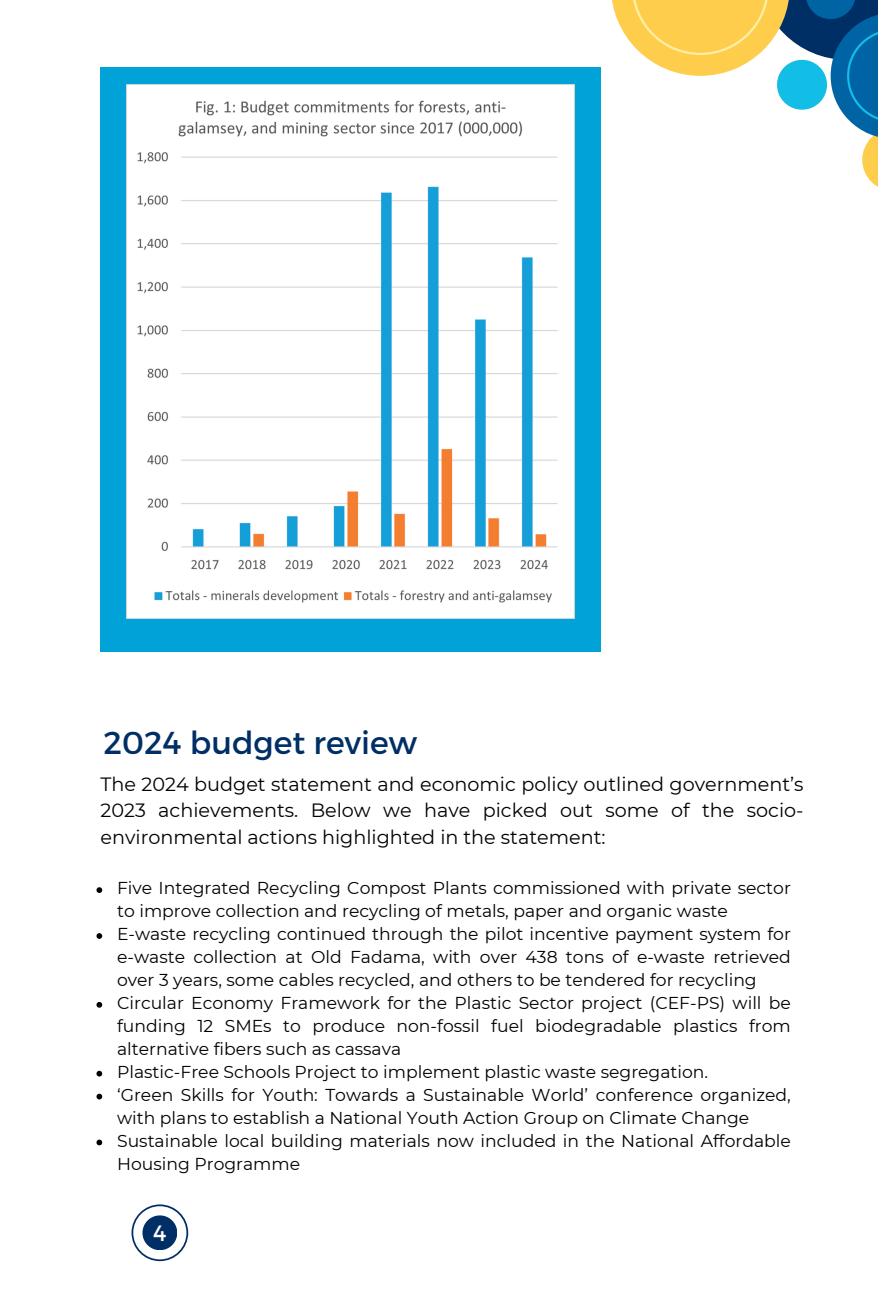
<style>
.page{position:relative;width:878px;height:1304px;background:#fff}
.page>*{position:absolute;margin:0;border:0;box-sizing:border-box;transform-origin:0 0}
.t1{font:31.6px "Montserrat";color:#002f65}
.t2{font:22.2px "Montserrat";color:#fff}
.t3{font:19.2px/26.6px "Montserrat";color:#000;text-align:justify}
.t4{font:17.2px/23px "Montserrat";color:#000}
</style>
<div class="page">
<svg style="left:612px;top:0;width:266px;height:187px"></svg>
<div style="left:101px;top:67px;width:500px;height:585px;background:#00a2d8"></div>
<img style="left:127px;top:85px;width:447px;height:534px">
<svg style="left:96px;top:887px;width:6px;height:6px"></svg>
<svg style="left:96px;top:933px;width:6px;height:6px"></svg>
<svg style="left:96px;top:1002px;width:6px;height:5px"></svg>
<svg style="left:96px;top:1070px;width:6px;height:6px"></svg>
<svg style="left:96px;top:1093px;width:6px;height:6px"></svg>
<svg style="left:96px;top:1139px;width:6px;height:6px"></svg>
<svg style="left:132px;top:1204px;width:56px;height:57px"></svg>
<h2 class="t1" style="left:104px;top:722px;width:315px">2024 budget review</h2>
<h1 class="t3" style="left:101px;top:770px;width:704px">The 2024 budget statement and economic policy outlined government’s 2023 achievements. Below we have picked out some of the socio&shy;environmental actions highlighted in the statement:</h1>
<p class="t4" style="left:117px;top:876px;width:675px">Five Integrated Recycling Compost Plants commissioned with private sector to improve collection and recycling of metals, paper and organic waste</p>
<p class="t4" style="left:117px;top:922px;width:675px;text-align:justify">E-waste recycling continued through the pilot incentive payment system for e-waste collection at Old Fadama, with over 438 tons of e-waste retrieved over 3 years, some cables recycled, and others to be tendered for recycling</p>
<p class="t4" style="left:117px;top:991px;width:675px;text-align:justify">Circular Economy Framework for the Plastic Sector project (CEF-PS) will be funding 12 SMEs to produce non-fossil fuel biodegradable plastics from alternative fibers such as cassava</p>
<p class="t4" style="left:117px;top:1060px;width:593px">Plastic-Free Schools Project to implement plastic waste segregation.</p>
<p class="t4" style="left:117px;top:1083px;width:675px">‘Green Skills for Youth: Towards a Sustainable World’ conference organized, with plans to establish a National Youth Action Group on Climate Change</p>
<p class="t4" style="left:117px;top:1129px;width:675px">Sustainable local building materials now included in the National Affordable<br>Housing Programme</p>
<p class="t2" style="left:153px;top:1218px;width:15px">4</p>
</div>
